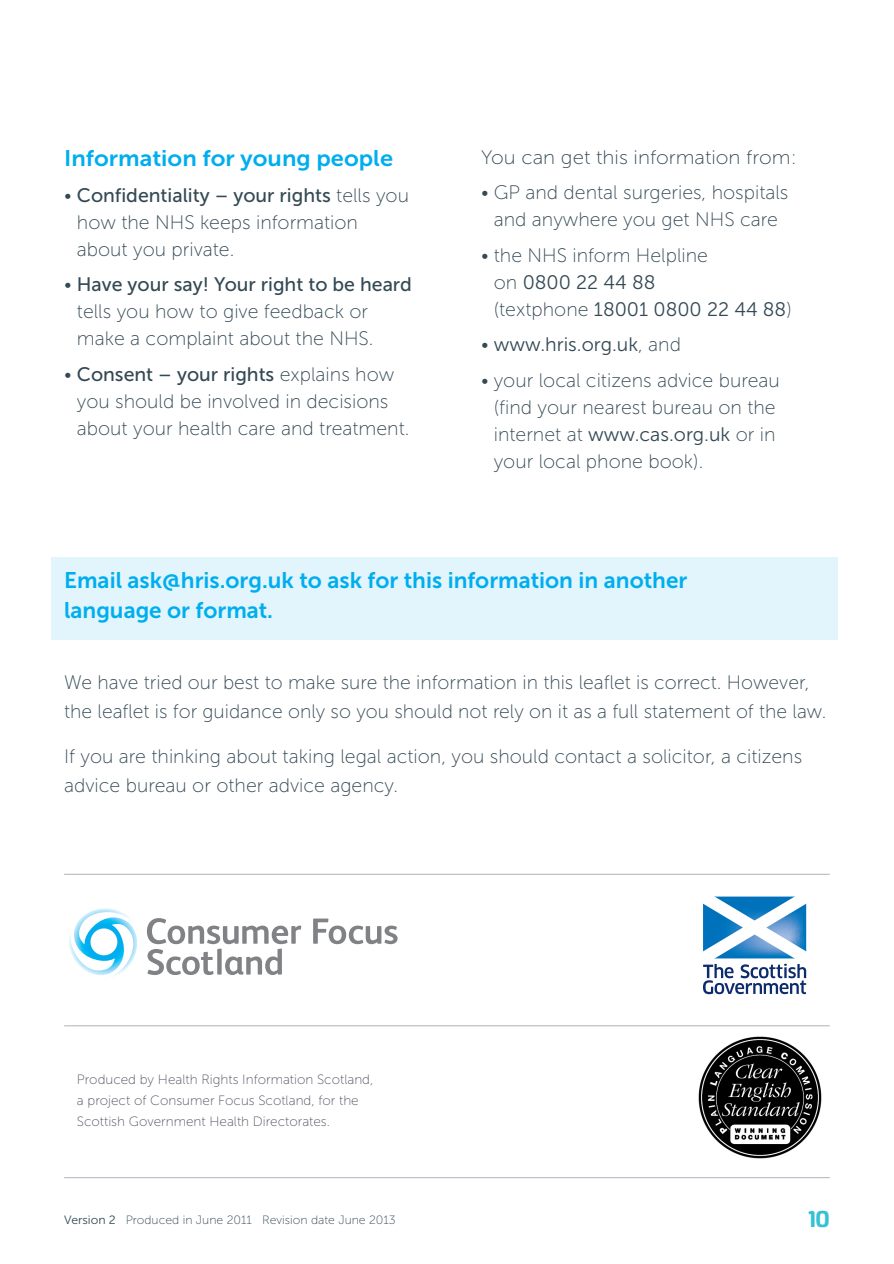
<style>
.page{position:relative;width:894px;height:1264px;background:#fff}
.page>*{position:absolute;margin:0;border:0;box-sizing:border-box;transform-origin:0 0}
.t1{font:22.5px/30px "Museo Sans 700";color:#00aeef}
.t2{font:22.5px "Museo Sans 700";color:#00aeef;scale:1.05 1}
.t3{font:700 21px "Hybrea Rg";color:#37c1d4}
.t4{font:19.5px/27px "Museo Sans 100";color:#334954}
.t5{font:19.5px "Museo Sans 500";color:#334954}
.t6{font:19.5px/27px "Museo Sans 300";color:#334954}
.t7{font:19.5px "Museo Sans 100";color:#334954;scale:1.05 1}
.t8{font:13.5px/21px "Museo Sans 100";color:#545363}
.t9{font:12px "Museo Sans 100";color:#334954}
.s1{font-family:"Museo Sans 100"}
.s2{font-family:"Museo Sans 300"}
</style>
<div class="page">
<div style="left:51px;top:557px;width:787px;height:82px;background:#e2f4fc"></div>
<hr style="left:64px;top:874px;width:765px;height:1px;background:#b0b1bc">
<hr style="left:64px;top:1025px;width:765px;height:1px;background:#b0b1bc">
<svg style="left:69px;top:908px;width:68px;height:68px"></svg>
<svg style="left:313px;top:918px;width:84px;height:26px"></svg>
<svg style="left:147px;top:918px;width:154px;height:57px"></svg>
<img style="left:698px;top:1036px;width:124px;height:123px">
<svg style="left:703px;top:896px;width:104px;height:98px"></svg>
<hr style="left:64px;top:1177px;width:765px;height:1px;background:#b0b1bc">
<p class="t2" style="left:64px;top:145px;width:315px">Information for young people</p>
<p class="t5" style="left:64px;top:183px;width:346px"><span class="s1">•</span> Confidentiality – your rights <span class="s1">tells you</span></p>
<p class="t4" style="left:77px;top:208px;width:282px">how the NHS keeps information about you private.</p>
<p class="t5" style="left:64px;top:273px;width:349px"><span class="s1">•</span> Have your say! Your right to be heard</p>
<p class="t4" style="left:77px;top:298px;width:298px">tells you how to give feedback or make a complaint about the NHS.</p>
<p class="t5" style="left:64px;top:362px;width:332px"><span class="s1">•</span> Consent – your rights <span class="s1">explains how</span></p>
<p class="t4" style="left:77px;top:387px;width:334px">you should be involved in decisions about your health care and treatment.</p>
<p class="t7" style="left:481px;top:146px;width:302px">You can get this information from:</p>
<p class="t4" style="left:481px;top:179px;width:309px;text-align:center">• GP and dental surgeries, hospitals and anywhere you get NHS care</p>
<p class="t4" style="left:481px;top:242px;width:228px">• the NHS inform Helpline</p>
<p class="t6" style="left:494px;top:269px;width:299px"><span class="s1">on</span> 0800 22 44 88<br><span class="s1">(textphone</span> 18001 0800 22 44 88<span class="s1">)</span></p>
<p class="t6" style="left:481px;top:331px;width:201px"><span class="s1">•</span> www.hris.org.uk<span class="s1">, and</span></p>
<p class="t4" style="left:494px;top:367px;width:287px;text-indent:-13px">• your local citizens advice bureau (find your nearest bureau on the internet at <span class="s2">www.cas.org.uk</span> or in your local phone book).</p>
<p class="t1" style="left:64px;top:565px;width:624px">Email ask@hris.org.uk to ask for this information in another language or format.</p>
<p class="t4" style="left:64px;top:668px;width:764px;line-height:28.5px">We have tried our best to make sure the information in this leaflet is correct. However, the leaflet is for guidance only so you should not rely on it as a full statement of the law.</p>
<p class="t4" style="left:64px;top:742px;width:739px;line-height:28.5px">If you are thinking about taking legal action, you should contact a solicitor, a citizens advice bureau or other advice agency.</p>
<p class="t8" style="left:77px;top:1069px;width:298px">Produced by Health Rights Information Scotland, a project of Consumer Focus Scotland, for the<br>Scottish Government Health Directorates.</p>
<p class="t9" style="left:64px;top:1213px;width:333px"><span class="s2">Version 2</span> Produced in June 2011 Revision date June 2013</p>
<p class="t3" style="left:808px;top:1211px;width:23px">10</p>
</div>
